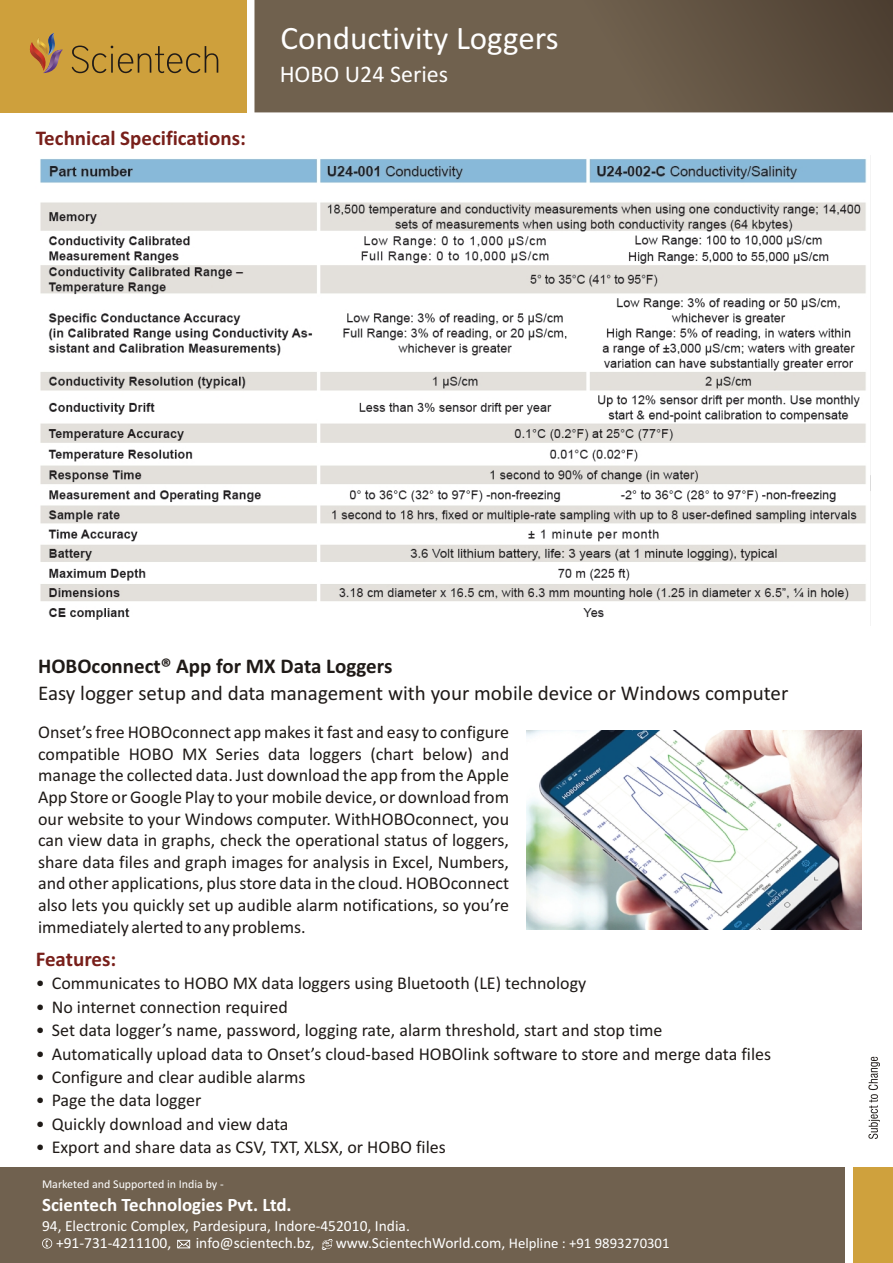
<style>
.page{position:relative;width:893px;height:1263px;background:#fff}
.page>*{position:absolute;margin:0;border:0;box-sizing:border-box;transform-origin:0 0}
.t1{font:33px "Calibri";color:#fff}
.t2{font:24px "Calibri";color:#fff}
.t3{font:21px "Calibri";color:#1f1a17}
.t4{font:700 21px "Calibri";color:#781f1a}
.t5{font:700 21px "Calibri";color:#1f1a17}
.t6{font:700 19.05px "Calibri";color:#fff}
.t7{font:18px/21.6px "Calibri";color:#1f1a17;text-align:justify}
.t8{font:15.45px/17px "Calibri";color:#fff}
.t9{font:12px "Calibri";color:#fff}
.s1{font-size:14.7px}
</style>
<div class="page">
<svg style="left:254px;top:0;width:639px;height:112px;background:#685948"></svg>
<div style="left:0;top:0;width:246px;height:112px;background:#cea03c"></div>
<svg style="left:72px;top:46px;width:146px;height:27px"></svg>
<svg style="left:29px;top:33px;width:34px;height:40px"></svg>
<div style="left:0;top:1167px;width:845px;height:96px;background:#70614f"></div>
<div style="left:853px;top:1167px;width:39px;height:96px;background:#cfa13d"></div>
<svg style="left:868px;top:1057px;width:12px;height:82px"></svg>
<svg style="left:177px;top:1240px;width:13px;height:8px"></svg>
<svg style="left:322px;top:1239px;width:10px;height:11px"></svg>
<svg style="left:42px;top:1238px;width:10px;height:10px"></svg>
<img style="left:526px;top:731px;width:336px;height:198px">
<img style="left:40px;top:155px;width:831px;height:471px">
<h1 class="t1" style="left:281px;top:24px;width:280px">Conductivity Loggers</h1>
<p class="t4" style="left:36px;top:129px;width:212px">Technical Specifications:</p>
<h2 class="t2" style="left:280px;top:64px;width:170px">HOBO U24 Series</h2>
<p class="t5" style="left:38px;top:657px;width:356px">HOBOconnect® App for MX Data Loggers</p>
<p class="t3" style="left:38px;top:684px;width:752px">Easy logger setup and data management with your mobile device or Windows computer</p>
<p class="t7" style="left:38px;top:723px;width:473px">Onset’s free HOBOconnect app makes it fast and easy to configure compatible HOBO MX Series data loggers (chart below) and manage the collected data. Just download the app from the Apple App Store or Google Play to your mobile device, or download from our website to your Windows computer. WithHOBOconnect, you can view data in graphs, check the operational status of loggers, share data files and graph images for analysis in Excel, Numbers, and other applications, plus store data in the cloud. HOBOconnect also lets you quickly set up audible alarm notifications, so you’re immediately alerted to any problems.</p>
<p class="t4" style="left:36px;top:950px;width:82px">Features:</p>
<p class="t7" style="left:36px;top:974px;width:552px">• Communicates to HOBO MX data loggers using Bluetooth (LE) technology</p>
<p class="t7" style="left:36px;top:997px;width:254px">• No internet connection required</p>
<p class="t7" style="left:36px;top:1021px;width:628px">• Set data logger’s name, password, logging rate, alarm threshold, start and stop time</p>
<p class="t7" style="left:36px;top:1044px;width:737px">• Automatically upload data to Onset’s cloud-based HOBOlink software to store and merge data files</p>
<p class="t7" style="left:36px;top:1068px;width:271px">• Configure and clear audible alarms</p>
<p class="t7" style="left:36px;top:1091px;width:167px">• Page the data logger</p>
<p class="t7" style="left:36px;top:1114px;width:254px">• Quickly download and view data</p>
<p class="t7" style="left:36px;top:1138px;width:411px">• Export and share data as CSV, TXT, XLSX, or HOBO files</p>
<p class="t9" style="left:42px;top:1179px;width:183px">Marketed and Supported in India by -</p>
<p class="t6" style="left:42px;top:1197px;width:251px">Scientech Technologies Pvt. Ltd.</p>
<p class="t8" style="left:56px;top:1218px;width:355px;text-indent:-14px">94, Electronic Complex, Pardesipura, Indore-452010, India. +91-731-4211100,</p>
<p class="t8" style="left:196px;top:1235px;width:120px">info@scientech.bz,</p>
<p class="t8" style="left:336px;top:1235px;width:335px">www.ScientechWorld.com, <span class="s1">Helpline : +91 9893270301</span></p>
</div>
